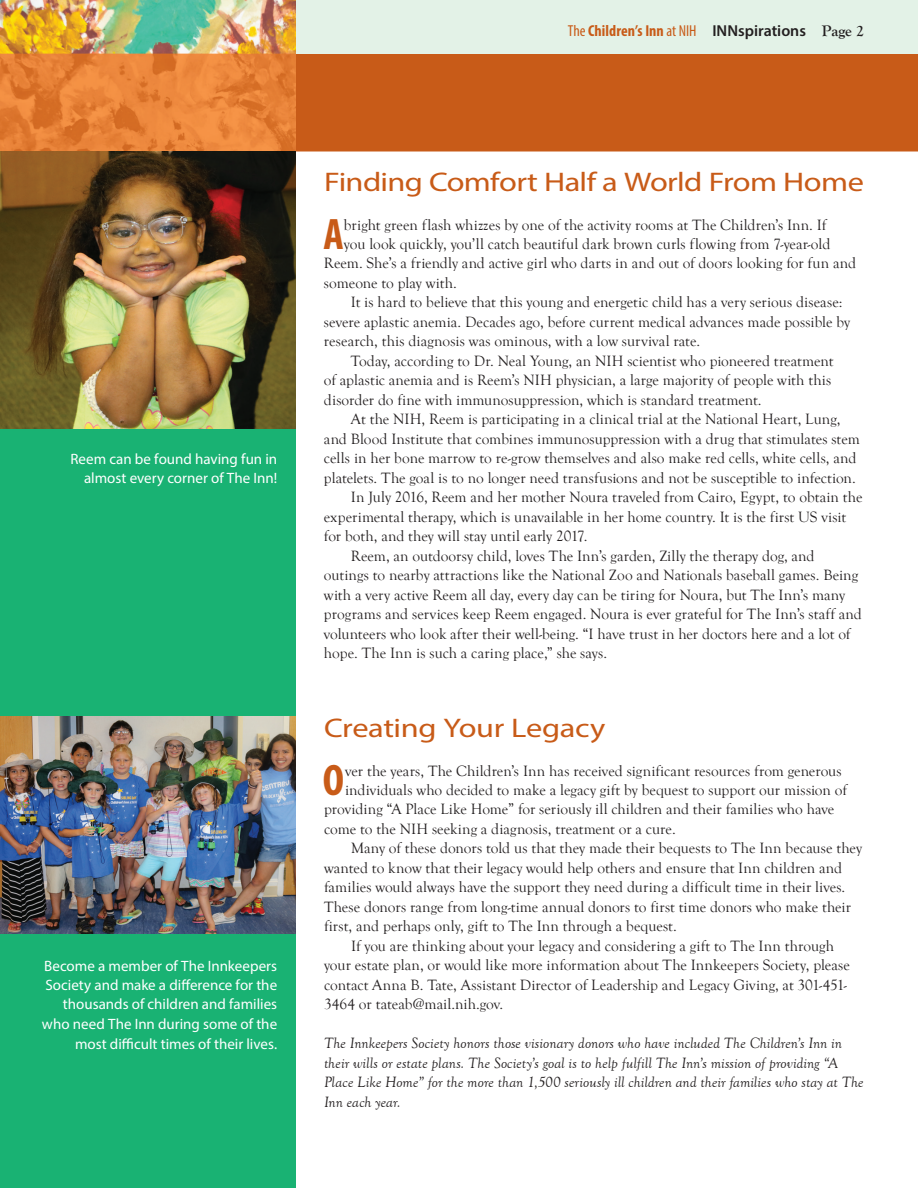
<style>
.page{position:relative;width:918px;height:1188px;background:#fff}
.page>*{position:absolute;margin:0;border:0;box-sizing:border-box;transform-origin:0 0}
.t1{font:700 condensed 44.25px "Myriad Pro";color:#c85b18}
.t2{font:27px "Myriad Pro";letter-spacing:-.02em;color:#c85b18;scale:1.2 1}
.t3{font:700 condensed 15.9px "Myriad Pro";letter-spacing:.005em;color:#c85b18}
.t4{font:15.3px "Goudy Old Style T";letter-spacing:.005em;color:#231f20}
.t5{font:italic 15.3px/19.5px "Goudy Old Style T";letter-spacing:.005em;color:#231f20}
.t6{font:15px/19.5px "Myriad Pro";color:#fff;text-align:right}
.s1{font-weight:400}
.s2{font-weight:600;font-stretch:normal;color:#231f20}
.s3{font-family:"Goudy Old Style T";font-stretch:normal;color:#231f20}
</style>
<div class="page">
<div style="left:0;top:152px;width:295px;height:1036px;background:#19b273"></div>
<div style="left:0;top:0;width:918px;height:54px;background:#e3f2e7"></div>
<div style="left:295px;top:54px;width:623px;height:98px;background:#c85b18"></div>
<img style="left:0;top:0;width:295px;height:152px">
<img style="left:0;top:152px;width:295px;height:276px">
<img style="left:0;top:717px;width:295px;height:217px">
<p class="t3" style="left:568px;top:21px;width:298px"><span class="s1">The</span> Children’s Inn <span class="s1">at NIH</span> <span class="s2">INNspirations</span> <span class="s3">Page 2</span></p>
<p class="t6" style="left:70px;top:448px;width:208px">Reem can be found having fun in almost every corner of The Inn!</p>
<p class="t6" style="left:42px;top:955px;width:237px">Become a member of The Innkeepers Society and make a difference for the thousands of children and families who need The Inn during some of the most difficult times of their lives.</p>
<h2 class="t2" style="left:324px;top:165px;width:451px">Finding Comfort Half a World From Home</h2>
<h1 class="t1" style="left:324px;top:207px;width:22px">A</h1>
<p class="t4" style="left:344px;top:216px;width:484px">bright green flash whizzes by one of the activity rooms at The Children’s Inn. If</p>
<p class="t4" style="left:344px;top:236px;width:488px">you look quickly, you’ll catch beautiful dark brown curls flowing from 7-year-old</p>
<p class="t4" style="left:324px;top:255px;width:534px">Reem. She’s a friendly and active girl who darts in and out of doors looking for fun and</p>
<p class="t4" style="left:324px;top:275px;width:134px">someone to play with.</p>
<p class="t4" style="left:351px;top:294px;width:493px">It is hard to believe that this young and energetic child has a very serious disease:</p>
<p class="t4" style="left:324px;top:314px;width:528px">severe aplastic anemia. Decades ago, before current medical advances made possible by</p>
<p class="t4" style="left:324px;top:333px;width:378px">research, this diagnosis was ominous, with a low survival rate.</p>
<p class="t4" style="left:351px;top:353px;width:484px">Today, according to Dr. Neal Young, an NIH scientist who pioneered treatment</p>
<p class="t4" style="left:324px;top:372px;width:509px">of aplastic anemia and is Reem’s NIH physician, a large majority of people with this</p>
<p class="t4" style="left:324px;top:392px;width:439px">disorder do fine with immunosuppression, which is standard treatment.</p>
<p class="t4" style="left:351px;top:411px;width:491px">At the NIH, Reem is participating in a clinical trial at the National Heart, Lung,</p>
<p class="t4" style="left:324px;top:431px;width:537px">and Blood Institute that combines immunosuppression with a drug that stimulates stem</p>
<p class="t4" style="left:324px;top:450px;width:534px">cells in her bone marrow to re-grow themselves and also make red cells, white cells, and</p>
<p class="t4" style="left:324px;top:470px;width:533px">platelets. The goal is to no longer need transfusions and not be susceptible to infection.</p>
<p class="t4" style="left:351px;top:489px;width:513px">In July 2016, Reem and her mother Noura traveled from Cairo, Egypt, to obtain the</p>
<p class="t4" style="left:324px;top:509px;width:524px">experimental therapy, which is unavailable in her home country. It is the first US visit</p>
<p class="t4" style="left:324px;top:528px;width:265px">for both, and they will stay until early 2017.</p>
<p class="t4" style="left:351px;top:548px;width:465px">Reem, an outdoorsy child, loves The Inn’s garden, Zilly the therapy dog, and</p>
<p class="t4" style="left:324px;top:567px;width:536px">outings to nearby attractions like the National Zoo and Nationals baseball games. Being</p>
<p class="t4" style="left:324px;top:587px;width:523px">with a very active Reem all day, every day can be tiring for Noura, but The Inn’s many</p>
<p class="t4" style="left:324px;top:606px;width:539px">programs and services keep Reem engaged. Noura is ever grateful for The Inn’s staff and</p>
<p class="t4" style="left:324px;top:626px;width:528px">volunteers who look after their well-being. “I have trust in her doctors here and a lot of</p>
<p class="t4" style="left:324px;top:645px;width:285px">hope. The Inn is such a caring place,” she says.</p>
<h2 class="t2" style="left:324px;top:711px;width:236px">Creating Your Legacy</h2>
<h1 class="t1" style="left:323px;top:753px;width:23px">O</h1>
<p class="t4" style="left:345px;top:762px;width:498px">ver the years, The Children’s Inn has received significant resources from generous</p>
<p class="t4" style="left:345px;top:782px;width:503px">individuals who decided to make a legacy gift by bequest to support our mission of</p>
<p class="t4" style="left:324px;top:801px;width:512px">providing “A Place Like Home” for seriously ill children and their families who have</p>
<p class="t4" style="left:324px;top:821px;width:353px">come to the NIH seeking a diagnosis, treatment or a cure.</p>
<p class="t4" style="left:351px;top:840px;width:513px">Many of these donors told us that they made their bequests to The Inn because they</p>
<p class="t4" style="left:324px;top:860px;width:520px">wanted to know that their legacy would help others and ensure that Inn children and</p>
<p class="t4" style="left:324px;top:879px;width:523px">families would always have the support they need during a difficult time in their lives.</p>
<p class="t4" style="left:324px;top:899px;width:529px">These donors range from long-time annual donors to first time donors who make their</p>
<p class="t4" style="left:324px;top:918px;width:354px">first, and perhaps only, gift to The Inn through a bequest.</p>
<p class="t4" style="left:351px;top:938px;width:485px">If you are thinking about your legacy and considering a gift to The Inn through</p>
<p class="t4" style="left:324px;top:957px;width:527px">your estate plan, or would like more information about The Innkeepers Society, please</p>
<p class="t4" style="left:324px;top:977px;width:524px">contact Anna B. Tate, Assistant Director of Leadership and Legacy Giving, at 301-451-</p>
<p class="t4" style="left:324px;top:996px;width:181px">3464 or tateab@mail.nih.gov.</p>
<p class="t5" style="left:324px;top:1034px;width:541px">The Innkeepers Society honors those visionary donors who have included The Children’s Inn in their wills or estate plans. The Society’s goal is to help fulfill The Inn’s mission of providing “A Place Like Home” for the more than 1,500 seriously ill children and their families who stay at The Inn each year.</p>
</div>
